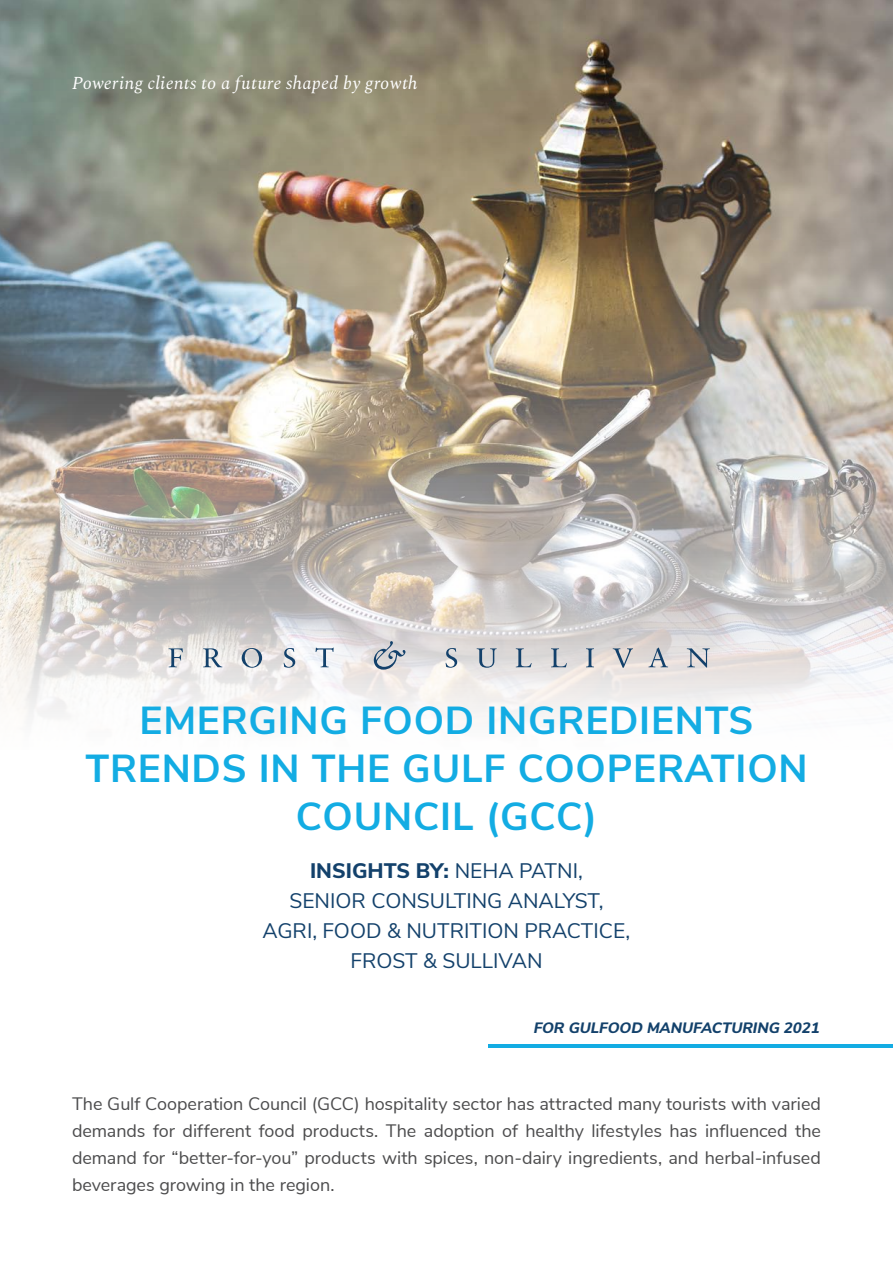
<style>
.page{position:relative;width:893px;height:1263px;background:#fff}
.page>*{position:absolute;margin:0;border:0;box-sizing:border-box;transform-origin:0 0}
.t1{font:700 39px/48px "Nunito Sans";letter-spacing:.02em;color:#13ace3;text-align:center}
.t2{font:21px/30px "Nunito Sans";color:#13416b;text-align:center}
.Text_body{font:18px/27px "Nunito Sans";letter-spacing:-.005em;color:#4c4c4d;text-align:justify}
.Frost_Slogan{font:italic 18px "Spectral";letter-spacing:.02em;color:#fff}
.t3{font:italic 800 15px "Nunito Sans";color:#13416b}
.s1{font-weight:800}
</style>
<div class="page">
<img style="left:0;top:592px;width:893px;height:125px">
<img style="left:0;top:0;width:893px;height:592px">
<hr style="left:488px;top:1044px;width:405px;height:3px;background:#13ace3">
<svg style="left:169px;top:648px;width:14px;height:19px"></svg>
<svg style="left:203px;top:648px;width:19px;height:19px"></svg>
<svg style="left:242px;top:648px;width:20px;height:20px"></svg>
<svg style="left:284px;top:648px;width:11px;height:20px"></svg>
<svg style="left:316px;top:648px;width:18px;height:19px"></svg>
<svg style="left:446px;top:648px;width:11px;height:20px"></svg>
<svg style="left:477px;top:648px;width:20px;height:20px"></svg>
<svg style="left:516px;top:648px;width:16px;height:19px"></svg>
<svg style="left:551px;top:648px;width:16px;height:19px"></svg>
<svg style="left:586px;top:648px;width:8px;height:19px"></svg>
<svg style="left:613px;top:648px;width:20px;height:20px"></svg>
<svg style="left:648px;top:648px;width:20px;height:19px"></svg>
<svg style="left:687px;top:648px;width:23px;height:19px"></svg>
<svg style="left:374px;top:641px;width:31px;height:29px"></svg>
<p class="Frost_Slogan" style="left:72px;top:70px;width:347px">Powering clients to a future shaped by growth</p>
<p class="t1" style="left:85px;top:694px;width:724px">EMERGING FOOD INGREDIENTS<br>TRENDS IN THE GULF COOPERATION<br>COUNCIL (GCC)</p>
<p class="t2" style="left:263px;top:854px;width:369px"><span class="s1">INSIGHTS BY:</span> NEHA PATNI,<br>SENIOR CONSULTING ANALYST,<br>AGRI, FOOD &amp; NUTRITION PRACTICE,<br>FROST &amp; SULLIVAN</p>
<p class="t3" style="left:533px;top:1017px;width:291px">FOR GULFOOD MANUFACTURING 2021</p>
<p class="Text_body" style="left:72px;top:1089px;width:750px">The Gulf Cooperation Council (GCC) hospitality sector has attracted many tourists with varied demands for different food products. The adoption of healthy lifestyles has influenced the demand for “better-for-you” products with spices, non-dairy ingredients, and herbal-infused beverages growing in the region.</p>
</div>
